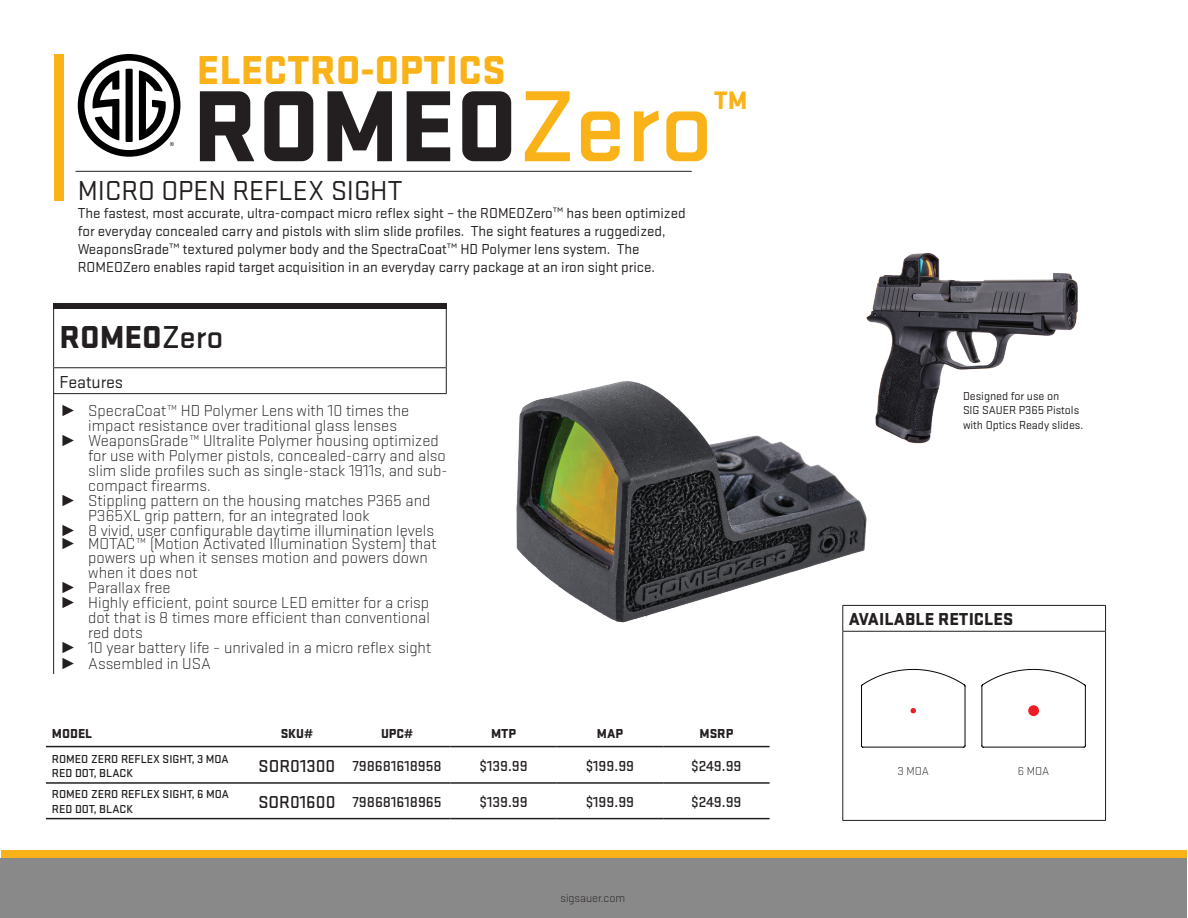
<style>
.page{position:relative;width:1188px;height:918px;background:#fff}
.page>*{position:absolute;margin:0;border:0;box-sizing:border-box;transform-origin:0 0}
.t1{font:900 105px "Stratum 2";color:#231f20}
.t2{font:900 42px "Stratum 2";color:#fab219}
.t3{font:900 33px "Stratum 2";color:#231f20}
.t4{font:28.5px "Stratum 2";color:#231f20}
.t5{font:900 26.25px "Stratum 2";color:#fab219}
.t6{font:900 18px "Stratum 2";color:#231f20}
.t7{font:18px "Stratum 2";color:#231f20}
.t8{font:300 16.5px/13.5px "Stratum 2";color:#231f20}
.t9{font:15px/18px "Stratum 2";color:#231f20}
.t10{font:500 15px "Stratum 2";color:#231f20}
.t11{font:900 13.5px "Stratum 2";color:#231f20}
.t12{font:500 12px/14.4px "Stratum 2";color:#231f20}
.t13{font:12px/14.4px "Stratum 2";color:#231f20}
.t14{font:300 12px "Stratum 2";color:#231f20}
.s1{font-weight:500;color:#fab219}
.s2{font-family:"Gotham"}
.s3{font-weight:500}
.s4{font-size:18px}
</style>
<div class="page">
<div style="left:54px;top:54px;width:9px;height:147px;background:#fab219"></div>
<div style="left:53px;top:303px;width:394px;height:6px;background:#231f20"></div>
<hr style="left:53px;top:393px;width:1px;height:281px;background:#231f20">
<svg style="left:53px;top:368px;width:1px;height:25px"></svg>
<hr style="left:53px;top:393px;width:394px;height:1px;background:#231f20">
<hr style="left:53px;top:304px;width:1px;height:63px;background:#231f20">
<hr style="left:53px;top:367px;width:394px;height:1px;background:#231f20">
<hr style="left:76px;top:171px;width:616px;height:1px;background:#231f20">
<div style="left:1px;top:858px;width:1186px;height:60px;background:#8a898a"></div>
<div style="left:1px;top:851px;width:1186px;height:7px;background:#fab219"></div>
<hr style="left:46px;top:746px;width:204px;height:1px;background:#231f20">
<hr style="left:250px;top:746px;width:94px;height:1px;background:#231f20">
<hr style="left:344px;top:746px;width:106px;height:1px;background:#231f20">
<hr style="left:450px;top:746px;width:107px;height:1px;background:#231f20">
<hr style="left:557px;top:746px;width:106px;height:1px;background:#231f20">
<hr style="left:663px;top:746px;width:107px;height:1px;background:#231f20">
<hr style="left:46px;top:782px;width:204px;height:2px;background:#231f20">
<hr style="left:250px;top:782px;width:94px;height:2px;background:#231f20">
<hr style="left:344px;top:782px;width:106px;height:2px;background:#231f20">
<hr style="left:450px;top:782px;width:107px;height:2px;background:#231f20">
<hr style="left:557px;top:782px;width:106px;height:2px;background:#231f20">
<hr style="left:663px;top:782px;width:107px;height:2px;background:#231f20">
<hr style="left:46px;top:818px;width:204px;height:1px;background:#231f20">
<hr style="left:250px;top:818px;width:94px;height:1px;background:#231f20">
<hr style="left:344px;top:818px;width:106px;height:1px;background:#231f20">
<hr style="left:450px;top:818px;width:107px;height:1px;background:#231f20">
<hr style="left:557px;top:818px;width:106px;height:1px;background:#231f20">
<hr style="left:663px;top:818px;width:107px;height:1px;background:#231f20">
<svg style="left:78px;top:54px;width:102px;height:103px"></svg>
<hr style="left:842px;top:632px;width:1px;height:188px;background:#231f20">
<hr style="left:1105px;top:632px;width:1px;height:188px;background:#231f20">
<hr style="left:842px;top:820px;width:264px;height:1px;background:#231f20">
<hr style="left:842px;top:605px;width:264px;height:1px;background:#231f20">
<svg style="left:1105px;top:606px;width:1px;height:25px"></svg>
<hr style="left:842px;top:631px;width:264px;height:1px;background:#231f20">
<svg style="left:861px;top:669px;width:105px;height:79px"></svg>
<svg style="left:981px;top:669px;width:105px;height:79px"></svg>
<div style="left:1028px;top:705px;width:11px;height:11px;background:#ee1d23;border-radius:50%"></div>
<img style="left:426px;top:309px;width:502px;height:351px">
<img style="left:848px;top:252px;width:230px;height:194px">
<h2 class="t2" style="left:197px;top:39px;width:310px">ELECTRO-OPTICS</h2>
<h1 class="t1" style="left:193px;top:49px;width:523px">ROMEO<span class="s1">Zero</span></h1>
<h3 class="t5" style="left:714px;top:81px;width:35px">TM</h3>
<h3 class="t4" style="left:78px;top:172px;width:326px">MICRO OPEN REFLEX SIGHT</h3>
<p class="t9" style="left:78px;top:204px;width:609px">The fastest, most accurate, ultra-compact micro reflex sight – the ROMEOZero<span class="s2">™</span> has been optimized for everyday concealed carry and pistols with slim slide profiles. The sight features a ruggedized, WeaponsGrade<span class="s2">™</span> textured polymer body and the SpectraCoat<span class="s2">™</span> HD Polymer lens system. The ROMEOZero enables rapid target acquisition in an everyday carry package at an iron sight price.</p>
<h3 class="t3" style="left:60px;top:313px;width:165px">ROMEO<span class="s3">Zero</span></h3>
<p class="t7" style="left:60px;top:370px;width:65px">Features</p>
<p class="t8" style="left:61px;top:403px;width:349px">¹ SpecraCoat™ HD Polymer Lens with 10 times the</p>
<p class="t8" style="left:88px;top:418px;width:310px">impact resistance over traditional glass lenses</p>
<p class="t8" style="left:61px;top:433px;width:379px">¹ WeaponsGrade™ Ultralite Polymer housing optimized</p>
<p class="t8" style="left:88px;top:448px;width:359px">for use with Polymer pistols, concealed-carry and also</p>
<p class="t8" style="left:88px;top:463px;width:361px">slim slide profiles such as single-stack 1911s, and sub-</p>
<p class="t8" style="left:88px;top:478px;width:124px">compact firearms.</p>
<p class="t8" style="left:61px;top:493px;width:371px">¹ Stippling pattern on the housing matches P365 and</p>
<p class="t8" style="left:88px;top:508px;width:283px">P365XL grip pattern, for an integrated look</p>
<p class="t8" style="left:61px;top:523px;width:374px">¹ 8 vivid, user configurable daytime illumination levels</p>
<p class="t8" style="left:88px;top:536px;width:350px;text-indent:-27px">¹ MOTAC™ (Motion Activated Illumination System) that powers up when it senses motion and powers down</p>
<p class="t8" style="left:88px;top:565px;width:111px">when it does not</p>
<p class="t8" style="left:61px;top:580px;width:111px">¹ Parallax free</p>
<p class="t8" style="left:61px;top:595px;width:369px">¹ Highly efficient, point source LED emitter for a crisp</p>
<p class="t8" style="left:88px;top:610px;width:343px">dot that is 8 times more efficient than conventional</p>
<p class="t8" style="left:88px;top:625px;width:56px">red dots</p>
<p class="t8" style="left:61px;top:640px;width:371px">¹ 10 year battery life – unrivaled in a micro reflex sight</p>
<p class="t8" style="left:61px;top:656px;width:151px">¹ Assembled in USA</p>
<p class="t11" style="left:52px;top:724px;width:42px">MODEL</p>
<p class="t11" style="left:281px;top:724px;width:34px">SKU#</p>
<p class="t11" style="left:381px;top:724px;width:34px">UPC#</p>
<p class="t11" style="left:491px;top:724px;width:27px">MTP</p>
<p class="t11" style="left:597px;top:724px;width:28px">MAP</p>
<p class="t11" style="left:700px;top:724px;width:35px">MSRP</p>
<p class="t12" style="left:52px;top:751px;width:178px">ROMEO ZERO REFLEX SIGHT, 3 MOA<br>RED DOT, BLACK</p>
<p class="t10" style="left:259px;top:756px;width:185px"><span class="s4">SOR01300</span> 798681618958</p>
<p class="t10" style="left:479px;top:756px;width:50px">$139.99</p>
<p class="t10" style="left:586px;top:756px;width:50px">$199.99</p>
<p class="t10" style="left:691px;top:756px;width:52px">$249.99</p>
<p class="t12" style="left:52px;top:786px;width:179px">ROMEO ZERO REFLEX SIGHT, 6 MOA<br>RED DOT, BLACK</p>
<p class="t10" style="left:258px;top:791px;width:185px"><span class="s4">SOR01600</span> 798681618965</p>
<p class="t10" style="left:479px;top:791px;width:50px">$139.99</p>
<p class="t10" style="left:586px;top:791px;width:50px">$199.99</p>
<p class="t10" style="left:691px;top:791px;width:52px">$249.99</p>
<p class="t14" style="left:561px;top:890px;width:66px">sigsauer.com</p>
<p class="t13" style="left:963px;top:388px;width:122px">Designed for use on<br>SIG SAUER P365 Pistols with Optics Ready slides.</p>
<p class="t6" style="left:849px;top:606px;width:166px">AVAILABLE RETICLES</p>
<p class="t14" style="left:898px;top:764px;width:33px">3 MOA</p>
<p class="t14" style="left:1018px;top:764px;width:33px">6 MOA</p>
</div>
